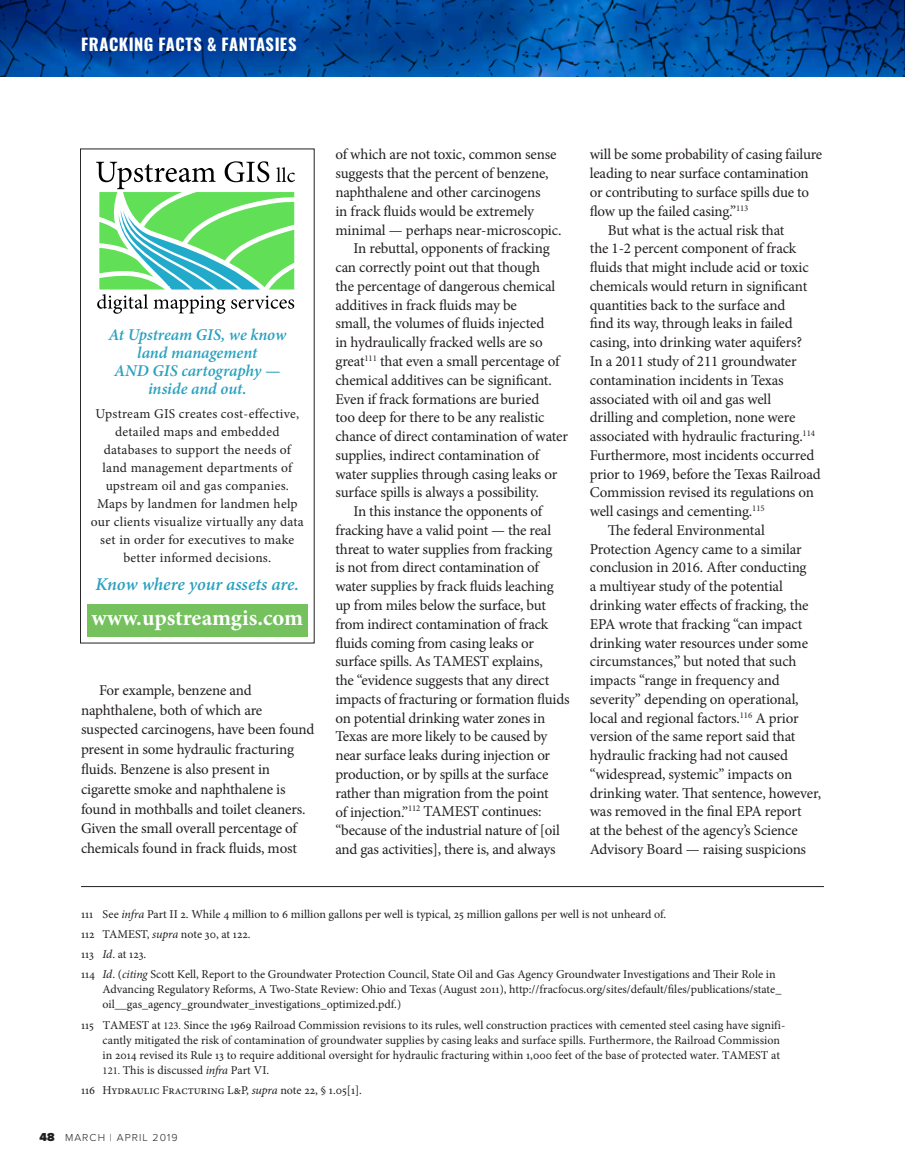
<style>
.page{position:relative;width:905px;height:1175px;background:#fff}
.page>*{position:absolute;margin:0;border:0;box-sizing:border-box;transform-origin:0 0}
.t1{font:700 22.5px "Minion Pro";color:#fff}
.t2{font:italic 600 18px "Minion Pro";letter-spacing:-.005em;color:#2ba1bf}
.t3{font:italic 600 16.5px/18px "Minion Pro";letter-spacing:-.005em;color:#2ba1bf;text-align:center}
.t4{font:700 16.5px "Oswald";letter-spacing:.03em;color:#fff}
.t5{font:15px/19.8px "Minion Pro";letter-spacing:-.015em;color:#231f20}
.t6{font:13.5px/18px "Minion Pro";letter-spacing:.02em;color:#231f20;text-align:center}
.t7{font:12px/15px "Minion Pro";color:#231f20}
.t8{font:300 10.5px "Proxima Nova";letter-spacing:.1em;color:#231f20}
.s1{font-style:italic}
.s2{font-size:10.5px}
.s3{font-weight:900;font-size:12px}
</style>
<div class="page">
<hr style="left:81px;top:886px;width:743px;height:1px;background:#231f20">
<div style="left:80px;top:148px;width:234px;height:495px;border:1px solid #231f20"></div>
<svg style="left:96px;top:161px;width:199px;height:153px"></svg>
<div style="left:87px;top:604px;width:221px;height:32px;background:#74c15d"></div>
<hr style="left:904px;top:0;width:1px;height:77px;background:#2864b0">
<img style="left:0;top:0;width:904px;height:77px">
<p class="t4" style="left:81px;top:36px;width:217px">FRACKING FACTS &amp; FANTASIES</p>
<p class="t3" style="left:108px;top:326px;width:179px">At Upstream GIS, we know land management<br>AND GIS cartography — inside and out.</p>
<p class="t6" style="left:91px;top:405px;width:215px">Upstream GIS creates cost-effective, detailed maps and embedded databases to support the needs of land management departments of upstream oil and gas companies.<br>Maps by landmen for landmen help our clients visualize virtually any data set in order for executives to make better informed decisions.</p>
<p class="t2" style="left:96px;top:573px;width:205px">Know where your assets are.</p>
<h1 class="t1" style="left:91px;top:602px;width:213px">www.upstreamgis.com</h1>
<p class="t5" style="left:81px;top:680px;width:235px;text-indent:18px">For example, benzene and naphthalene, both of which are suspected carcinogens, have been found present in some hydraulic fracturing fluids. Benzene is also present in cigarette smoke and naphthalene is found in mothballs and toilet cleaners.<br>Given the small overall percentage of chemicals found in frack fluids, most</p>
<p class="t5" style="left:335px;top:145px;width:223px">of which are not toxic, common sense</p>
<p class="t5" style="left:335px;top:164px;width:215px">suggests that the percent of benzene,</p>
<p class="t5" style="left:335px;top:182px;width:207px">naphthalene and other carcinogens</p>
<p class="t5" style="left:335px;top:201px;width:200px">in frack fluids would be extremely</p>
<p class="t5" style="left:335px;top:220px;width:227px">minimal — perhaps near-microscopic.</p>
<p class="t5" style="left:353px;top:239px;width:198px">In rebuttal, opponents of fracking</p>
<p class="t5" style="left:335px;top:257px;width:206px">can correctly point out that though</p>
<p class="t5" style="left:335px;top:276px;width:221px">the percentage of dangerous chemical</p>
<p class="t5" style="left:335px;top:295px;width:183px">additives in frack fluids may be</p>
<p class="t5" style="left:335px;top:314px;width:210px">small, the volumes of fluids injected</p>
<p class="t5" style="left:335px;top:332px;width:209px">in hydraulically fracked wells are so</p>
<p class="t5" style="left:335px;top:351px;width:227px">great<sup>111</sup> that even a small percentage of</p>
<p class="t5" style="left:335px;top:370px;width:218px">chemical additives can be significant.</p>
<p class="t5" style="left:335px;top:389px;width:205px">Even if frack formations are buried</p>
<p class="t5" style="left:335px;top:407px;width:211px">too deep for there to be any realistic</p>
<p class="t5" style="left:335px;top:426px;width:234px">chance of direct contamination of water</p>
<p class="t5" style="left:335px;top:445px;width:207px">supplies, indirect contamination of</p>
<p class="t5" style="left:335px;top:464px;width:223px">water supplies through casing leaks or</p>
<p class="t5" style="left:335px;top:483px;width:205px">surface spills is always a possibility.</p>
<p class="t5" style="left:353px;top:501px;width:192px">In this instance the opponents of</p>
<p class="t5" style="left:335px;top:520px;width:217px">fracking have a valid point — the real</p>
<p class="t5" style="left:335px;top:539px;width:218px">threat to water supplies from fracking</p>
<p class="t5" style="left:335px;top:558px;width:206px">is not from direct contamination of</p>
<p class="t5" style="left:335px;top:576px;width:220px">water supplies by frack fluids leaching</p>
<p class="t5" style="left:335px;top:595px;width:212px">up from miles below the surface, but</p>
<p class="t5" style="left:335px;top:614px;width:214px">from indirect contamination of frack</p>
<p class="t5" style="left:335px;top:633px;width:200px">fluids coming from casing leaks or</p>
<p class="t5" style="left:335px;top:651px;width:209px">surface spills. As TAMEST explains,</p>
<p class="t5" style="left:335px;top:670px;width:215px">the “evidence suggests that any direct</p>
<p class="t5" style="left:335px;top:689px;width:235px">impacts of fracturing or formation fluids</p>
<p class="t5" style="left:335px;top:708px;width:211px">on potential drinking water zones in</p>
<p class="t5" style="left:335px;top:726px;width:213px">Texas are more likely to be caused by</p>
<p class="t5" style="left:335px;top:745px;width:216px">near surface leaks during injection or</p>
<p class="t5" style="left:335px;top:764px;width:214px">production, or by spills at the surface</p>
<p class="t5" style="left:335px;top:783px;width:215px">rather than migration from the point</p>
<p class="t5" style="left:335px;top:802px;width:208px">of injection.”<sup>112</sup> TAMEST continues:</p>
<p class="t5" style="left:335px;top:820px;width:226px">“because of the industrial nature of [oil</p>
<p class="t5" style="left:335px;top:839px;width:222px">and gas activities], there is, and always</p>
<p class="t5" style="left:590px;top:145px;width:234px">will be some probability of casing failure</p>
<p class="t5" style="left:590px;top:164px;width:220px">leading to near surface contamination</p>
<p class="t5" style="left:590px;top:182px;width:221px">or contributing to surface spills due to</p>
<p class="t5" style="left:590px;top:201px;width:160px">flow up the failed casing.”<sup>113</sup></p>
<p class="t5" style="left:607px;top:220px;width:178px">But what is the actual risk that</p>
<p class="t5" style="left:589px;top:239px;width:208px">the 1-2 percent component of frack</p>
<p class="t5" style="left:589px;top:257px;width:220px">fluids that might include acid or toxic</p>
<p class="t5" style="left:589px;top:276px;width:219px">chemicals would return in significant</p>
<p class="t5" style="left:589px;top:295px;width:197px">quantities back to the surface and</p>
<p class="t5" style="left:589px;top:314px;width:204px">find its way, through leaks in failed</p>
<p class="t5" style="left:589px;top:332px;width:214px">casing, into drinking water aquifers?</p>
<p class="t5" style="left:589px;top:351px;width:208px">In a 2011 study of 211 groundwater</p>
<p class="t5" style="left:589px;top:370px;width:195px">contamination incidents in Texas</p>
<p class="t5" style="left:589px;top:389px;width:183px">associated with oil and gas well</p>
<p class="t5" style="left:589px;top:407px;width:207px">drilling and completion, none were</p>
<p class="t5" style="left:589px;top:426px;width:227px">associated with hydraulic fracturing.<sup>114</sup></p>
<p class="t5" style="left:589px;top:445px;width:226px">Furthermore, most incidents occurred</p>
<p class="t5" style="left:589px;top:464px;width:232px">prior to 1969, before the Texas Railroad</p>
<p class="t5" style="left:589px;top:483px;width:226px">Commission revised its regulations on</p>
<p class="t5" style="left:589px;top:501px;width:176px">well casings and cementing.<sup>115</sup></p>
<p class="t5" style="left:608px;top:520px;width:158px">The federal Environmental</p>
<p class="t5" style="left:590px;top:539px;width:213px">Protection Agency came to a similar</p>
<p class="t5" style="left:590px;top:558px;width:218px">conclusion in 2016. After conducting</p>
<p class="t5" style="left:590px;top:576px;width:194px">a multiyear study of the potential</p>
<p class="t5" style="left:590px;top:595px;width:220px">drinking water effects of fracking, the</p>
<p class="t5" style="left:590px;top:614px;width:214px">EPA wrote that fracking “can impact</p>
<p class="t5" style="left:590px;top:633px;width:220px">drinking water resources under some</p>
<p class="t5" style="left:590px;top:651px;width:208px">circumstances,” but noted that such</p>
<p class="t5" style="left:590px;top:670px;width:191px">impacts “range in frequency and</p>
<p class="t5" style="left:590px;top:689px;width:210px">severity” depending on operational,</p>
<p class="t5" style="left:590px;top:708px;width:210px">local and regional factors.<sup>116</sup> A prior</p>
<p class="t5" style="left:589px;top:726px;width:207px">version of the same report said that</p>
<p class="t5" style="left:589px;top:745px;width:200px">hydraulic fracking had not caused</p>
<p class="t5" style="left:589px;top:764px;width:204px">“widespread, systemic” impacts on</p>
<p class="t5" style="left:589px;top:783px;width:233px">drinking water. That sentence, however,</p>
<p class="t5" style="left:589px;top:802px;width:213px">was removed in the final EPA report</p>
<p class="t5" style="left:589px;top:820px;width:209px">at the behest of the agency’s Science</p>
<p class="t5" style="left:589px;top:839px;width:218px">Advisory Board — raising suspicions</p>
<p class="t7" style="left:81px;top:903px;width:696px;line-height:20.2px">111 See <span class="s1">infra</span> Part II 2. While 4 million to 6 million gallons per well is typical, 25 million gallons per well is not unheard of.<br>112 TAMEST, <span class="s1">supra</span> note 30, at 122.<br>113 <span class="s1">Id</span>. at 123.<br>114 <span class="s1">Id</span>. (<span class="s1">citing</span> Scott Kell, Report to the Groundwater Protection Council, State Oil and Gas Agency Groundwater Investigations and Their Role in</p>
<p class="t7" style="left:103px;top:982px;width:680px">Advancing Regulatory Reforms, A Two-State Review: Ohio and Texas (August 2011), http://fracfocus.org/sites/default/files/publications/state_ oil__gas_agency_groundwater_investigations_optimized.pdf.)</p>
<p class="t7" style="left:103px;top:1017px;width:684px;text-indent:-22px">115 TAMEST at <span class="s2">123.</span> Since the 1969 Railroad Commission revisions to its rules, well construction practices with cemented steel casing have signifi&shy;cantly mitigated the risk of contamination of groundwater supplies by casing leaks and surface spills. Furthermore, the Railroad Commission in 2014 revised its Rule 13 to require additional oversight for hydraulic fracturing within 1,000 feet of the base of protected water. TAMEST at <span class="s2">121.</span> This is discussed <span class="s1">infra</span> Part VI.</p>
<p class="t7" style="left:81px;top:1082px;width:282px">116 Hydraulic Fracturing L&amp;P, <span class="s1">supra</span> note 22, § 1.05[1].</p>
<p class="t8" style="left:39px;top:1131px;width:140px"><span class="s3">48</span> MARCH | APRIL 2019</p>
</div>
